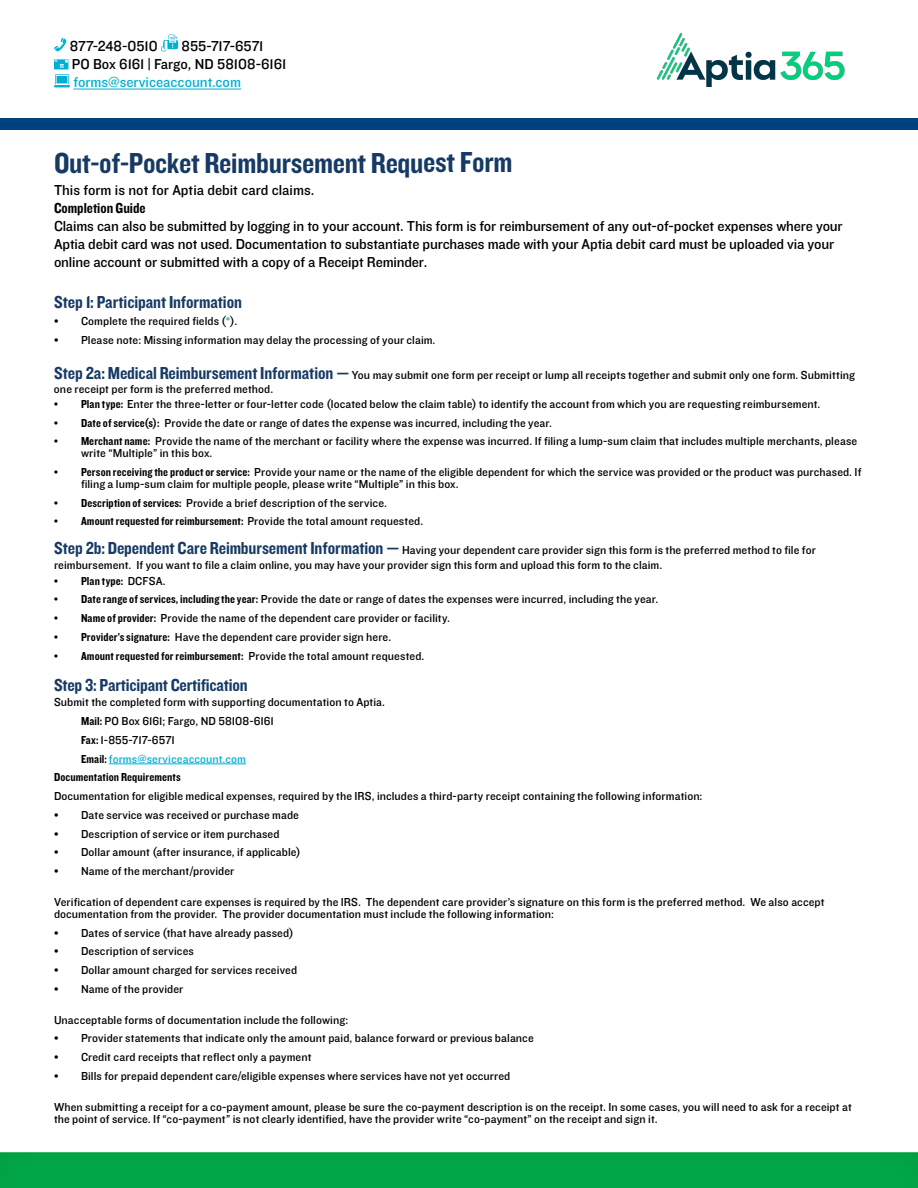
<style>
.page{position:relative;width:918px;height:1188px;background:#fff}
.page>*{position:absolute;margin:0;border:0;box-sizing:border-box;transform-origin:0 0}
.t1{font:30px "Knockout 50 Welterweight";letter-spacing:-.01em;color:#173a64}
.t2{font:18px "Knockout 50 Welterweight";letter-spacing:-.01em;color:#173a64}
.t3{font:15px/18.1px "Knockout 31 Junior Middlewt";letter-spacing:-.01em;color:#000}
.t4{font:15px "Knockout 31 Junior Middlewt";color:#00b0d3}
.t5{font:15px "Knockout 50 Welterweight";color:#000}
.t6{font:12px/12px "Knockout 31 Junior Middlewt";letter-spacing:.01em;color:#000}
.t7{font:12px "Knockout 50 Welterweight";letter-spacing:.01em;color:#000}
.s1{color:#14b795}
.s2{font-family:"Knockout 50 Welterweight";font-size:18px;color:#173a64}
.s3{font-family:"Knockout 50 Welterweight"}
.s4{font-family:"Knockout 31 Junior Middlewt"}
.s5{color:#00b0d3}
</style>
<div class="page">
<hr style="left:109px;top:764px;width:137px;height:1px;background:#00b0d3">
<hr style="left:73px;top:89px;width:168px;height:1px;background:#00b0d3">
<svg style="left:54px;top:37px;width:12px;height:14px"></svg>
<svg style="left:161px;top:34px;width:18px;height:17px"></svg>
<svg style="left:54px;top:59px;width:16px;height:28px"></svg>
<div style="left:0;top:118px;width:918px;height:12px;background:#004280"></div>
<div style="left:0;top:1141px;width:918px;height:47px;background:#00ab4c;opacity:.3"></div>
<img style="left:656px;top:33px;width:189px;height:54px">
<p class="t3" style="left:70px;top:37px;width:89px">877-248-0510</p>
<p class="t3" style="left:72px;top:37px;width:216px;text-indent:110px">855-717-6571<br>PO Box 6161 | Fargo, ND 58108-6161</p>
<p class="t4" style="left:73px;top:72px;width:169px">forms@serviceaccount.com</p>
<h1 class="t1" style="left:54px;top:143px;width:460px">Out-of-Pocket Reimbursement Request Form</h1>
<p class="t3" style="left:54px;top:180px;width:262px">This form is not for Aptia debit card claims.</p>
<p class="t5" style="left:54px;top:198px;width:93px">Completion Guide</p>
<p class="t3" style="left:54px;top:216px;width:790px">Claims can also be submitted by logging in to your account. This form is for reimbursement of any out-of-pocket expenses where your<br>Aptia debit card was not used. Documentation to substantiate purchases made with your Aptia debit card must be uploaded via your online account or submitted with a copy of a Receipt Reminder.</p>
<h2 class="t2" style="left:54px;top:291px;width:189px">Step 1: Participant Information</h2>
<p class="t6" style="left:54px;top:315px;width:185px">• Complete the required fields (<span class="s1">*</span>).</p>
<p class="t6" style="left:54px;top:334px;width:383px">• Please note: Missing information may delay the processing of your claim.</p>
<p class="t6" style="left:54px;top:367px;width:802px;line-height:14.4px"><span class="s2">Step 2a: Medical Reimbursement Information —</span> You may submit one form per receipt or lump all receipts together and submit only one form. Submitting one receipt per form is the preferred method.</p>
<p class="t6" style="left:54px;top:397px;width:768px"><span class="s3">• Plan type:</span> Enter the three-letter or four-letter code (located below the claim table) to identify the account from which you are requesting reimbursement.</p>
<p class="t6" style="left:54px;top:416px;width:500px"><span class="s3">• Date of service(s):</span> Provide the date or range of dates the expense was incurred, including the year.</p>
<p class="t6" style="left:81px;top:435px;width:778px;text-indent:-27px"><span class="s3">• Merchant name:</span> Provide the name of the merchant or facility where the expense was incurred. If filing a lump-sum claim that includes multiple merchants, please write “Multiple” in this box.</p>
<p class="t6" style="left:81px;top:465px;width:782px;text-indent:-27px"><span class="s3">• Person receiving the product or service:</span> Provide your name or the name of the eligible dependent for which the service was provided or the product was purchased. If filing a lump-sum claim for multiple people, please write “Multiple” in this box.</p>
<p class="t6" style="left:54px;top:496px;width:334px"><span class="s3">• Description of services:</span> Provide a brief description of the service.</p>
<p class="t7" style="left:54px;top:514px;width:371px">• Amount requested for reimbursement: <span class="s4">Provide the total amount requested.</span></p>
<p class="t6" style="left:54px;top:543px;width:763px;line-height:14.4px"><span class="s2">Step 2b: Dependent Care Reimbursement Information —</span> Having your dependent care provider sign this form is the preferred method to file for reimbursement. If you want to file a claim online, you may have your provider sign this form and upload this form to the claim.</p>
<p class="t7" style="left:54px;top:573px;width:113px">• Plan type: <span class="s4">DCFSA.</span></p>
<p class="t6" style="left:54px;top:593px;width:606px"><span class="s3">• Date range of services, including the year:</span> Provide the date or range of dates the expenses were incurred, including the year.</p>
<p class="t6" style="left:54px;top:612px;width:398px"><span class="s3">• Name of provider:</span> Provide the name of the dependent care provider or facility.</p>
<p class="t6" style="left:54px;top:630px;width:339px"><span class="s3">• Provider’s signature:</span> Have the dependent care provider sign here.</p>
<p class="t7" style="left:54px;top:648px;width:372px">• Amount requested for reimbursement: <span class="s4">Provide the total amount requested.</span></p>
<h2 class="t2" style="left:54px;top:673px;width:195px">Step 3: Participant Certification</h2>
<p class="t6" style="left:81px;top:692px;width:306px;line-height:18.8px;text-indent:-27px">Submit the completed form with supporting documentation to Aptia.<br><span class="s3">Mail:</span> PO Box 6161; Fargo, ND 58108-6161<br><span class="s3">Fax:</span> 1-855-717-6571<br><span class="s3">Email:</span> <span class="s5">forms@serviceaccount.com</span></p>
<p class="t7" style="left:54px;top:769px;width:128px">Documentation Requirements</p>
<p class="t6" style="left:54px;top:789px;width:650px">Documentation for eligible medical expenses, required by the IRS, includes a third-party receipt containing the following information:</p>
<p class="t6" style="left:54px;top:808px;width:247px">• Date service was received or purchase made</p>
<p class="t6" style="left:54px;top:827px;width:227px">• Description of service or item purchased</p>
<p class="t6" style="left:54px;top:846px;width:248px">• Dollar amount (after insurance, if applicable)</p>
<p class="t6" style="left:54px;top:864px;width:182px">• Name of the merchant/provider</p>
<p class="t6" style="left:54px;top:895px;width:772px">Verification of dependent care expenses is required by the IRS. The dependent care provider’s signature on this form is the preferred method. We also accept documentation from the provider. The provider documentation must include the following information:</p>
<p class="t6" style="left:54px;top:926px;width:241px">• Dates of service (that have already passed)</p>
<p class="t6" style="left:54px;top:945px;width:142px">• Description of services</p>
<p class="t6" style="left:54px;top:963px;width:245px">• Dollar amount charged for services received</p>
<p class="t6" style="left:54px;top:982px;width:131px">• Name of the provider</p>
<p class="t6" style="left:54px;top:1013px;width:296px">Unacceptable forms of documentation include the following:</p>
<p class="t6" style="left:54px;top:1032px;width:481px">• Provider statements that indicate only the amount paid, balance forward or previous balance</p>
<p class="t6" style="left:54px;top:1050px;width:259px">• Credit card receipts that reflect only a payment</p>
<p class="t6" style="left:54px;top:1069px;width:458px">• Bills for prepaid dependent care/eligible expenses where services have not yet occurred</p>
<p class="t6" style="left:54px;top:1100px;width:799px">When submitting a receipt for a co-payment amount, please be sure the co-payment description is on the receipt. In some cases, you will need to ask for a receipt at the point of service. If “co-payment” is not clearly identified, have the provider write “co-payment” on the receipt and sign it.</p>
</div>
